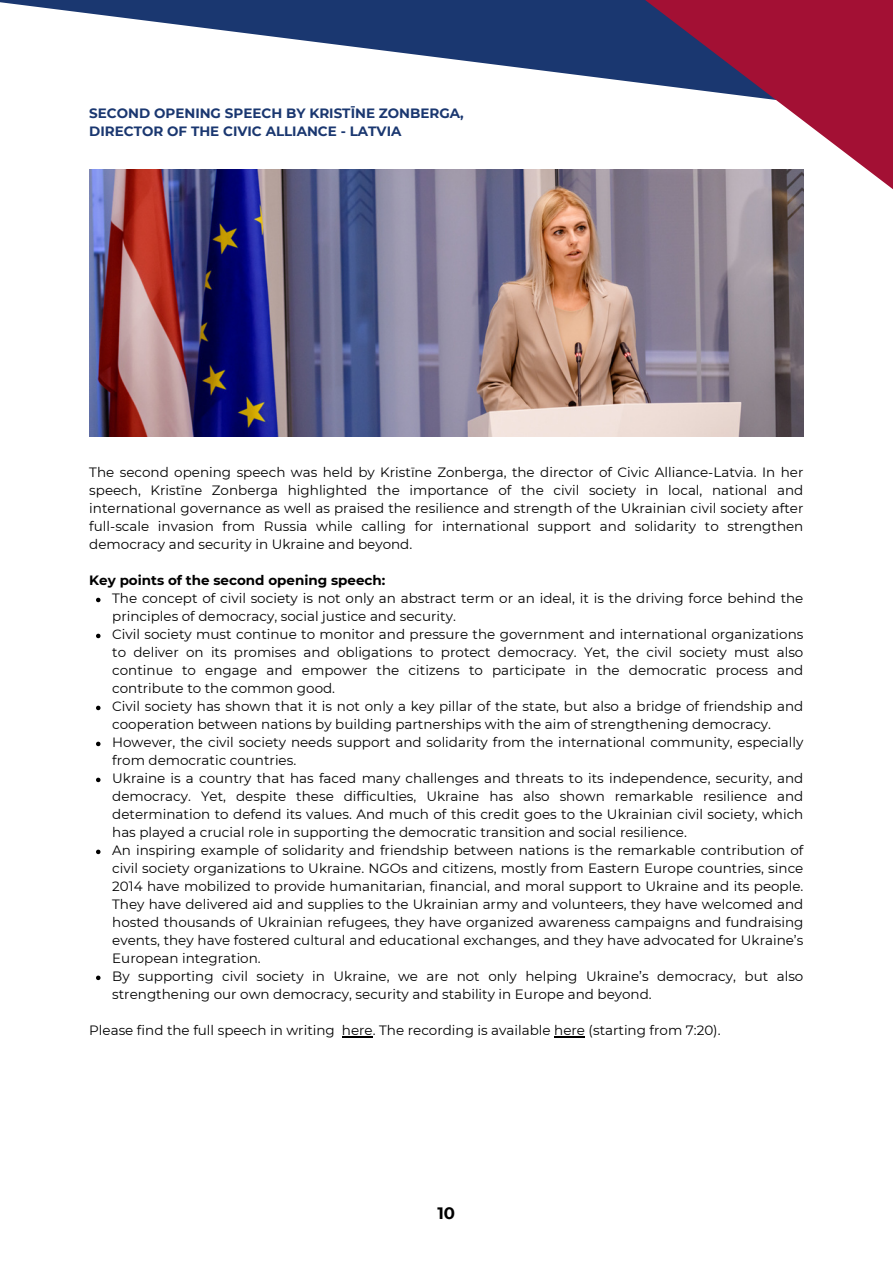
<style>
.page{position:relative;width:893px;height:1264px;background:#fff}
.page>*{position:absolute;margin:0;border:0;box-sizing:border-box;transform-origin:0 0}
.t1{font:700 16.5px "Montserrat";color:#000}
.t2{font:13.5px/18px "Montserrat";color:#000}
.t3{font:700 13.5px "Montserrat";color:#1a3770}
.t4{font:700 13.5px "Montserrat";color:#000}
</style>
<div class="page">
<svg style="left:96px;top:597px;width:4px;height:5px"></svg>
<svg style="left:96px;top:633px;width:4px;height:5px"></svg>
<svg style="left:96px;top:705px;width:4px;height:5px"></svg>
<svg style="left:96px;top:741px;width:4px;height:5px"></svg>
<svg style="left:96px;top:777px;width:4px;height:5px"></svg>
<svg style="left:96px;top:849px;width:4px;height:5px"></svg>
<svg style="left:96px;top:975px;width:4px;height:5px"></svg>
<hr style="left:342px;top:1036px;width:31px;height:1px;background:#000">
<hr style="left:554px;top:1036px;width:31px;height:1px;background:#000">
<img style="left:89px;top:366px;width:714px;height:70px">
<svg style="left:0;top:0;width:804px;height:366px"></svg>
<svg style="left:449px;top:0;width:443px;height:344px"></svg>
<p class="t3" style="left:89px;top:104px;width:376px">SECOND OPENING SPEECH BY KRISTĪNE ZONBERGA,</p>
<p class="t3" style="left:89px;top:122px;width:313px">DIRECTOR OF THE CIVIC ALLIANCE - LATVIA</p>
<p class="t2" style="left:89px;top:463px;width:715px;text-align:justify">The second opening speech was held by Kristīne Zonberga, the director of Civic Alliance-Latvia. In her speech, Kristīne Zonberga highlighted the importance of the civil society in local, national and international governance as well as praised the resilience and strength of the Ukrainian civil society after full-scale invasion from Russia while calling for international support and solidarity to strengthen democracy and security in Ukraine and beyond.</p>
<p class="t4" style="left:89px;top:572px;width:298px">Key points of the second opening speech:</p>
<p class="t2" style="left:112px;top:589px;width:692px">The concept of civil society is not only an abstract term or an ideal, it is the driving force behind the principles of democracy, social justice and security.</p>
<p class="t2" style="left:112px;top:625px;width:692px;text-align:justify">Civil society must continue to monitor and pressure the government and international organizations to deliver on its promises and obligations to protect democracy. Yet, the civil society must also continue to engage and empower the citizens to participate in the democratic process and contribute to the common good.</p>
<p class="t2" style="left:112px;top:697px;width:692px">Civil society has shown that it is not only a key pillar of the state, but also a bridge of friendship and cooperation between nations by building partnerships with the aim of strengthening democracy.</p>
<p class="t2" style="left:112px;top:733px;width:692px">However, the civil society needs support and solidarity from the international community, especially from democratic countries.</p>
<p class="t2" style="left:112px;top:769px;width:692px;text-align:justify">Ukraine is a country that has faced many challenges and threats to its independence, security, and democracy. Yet, despite these difficulties, Ukraine has also shown remarkable resilience and determination to defend its values. And much of this credit goes to the Ukrainian civil society, which has played a crucial role in supporting the democratic transition and social resilience.</p>
<p class="t2" style="left:112px;top:841px;width:692px;text-align:justify">An inspiring example of solidarity and friendship between nations is the remarkable contribution of civil society organizations to Ukraine. NGOs and citizens, mostly from Eastern Europe countries, since 2014 have mobilized to provide humanitarian, financial, and moral support to Ukraine and its people.<br>They have delivered aid and supplies to the Ukrainian army and volunteers, they have welcomed and hosted thousands of Ukrainian refugees, they have organized awareness campaigns and fundraising events, they have fostered cultural and educational exchanges, and they have advocated for Ukraine’s European integration.</p>
<p class="t2" style="left:112px;top:967px;width:692px">By supporting civil society in Ukraine, we are not only helping Ukraine’s democracy, but also strengthening our own democracy, security and stability in Europe and beyond.</p>
<p class="t2" style="left:89px;top:1021px;width:632px">Please find the full speech in writing here. The recording is available here (starting from 7:20).</p>
<p class="t1" style="left:437px;top:1203px;width:19px">10</p>
</div>
